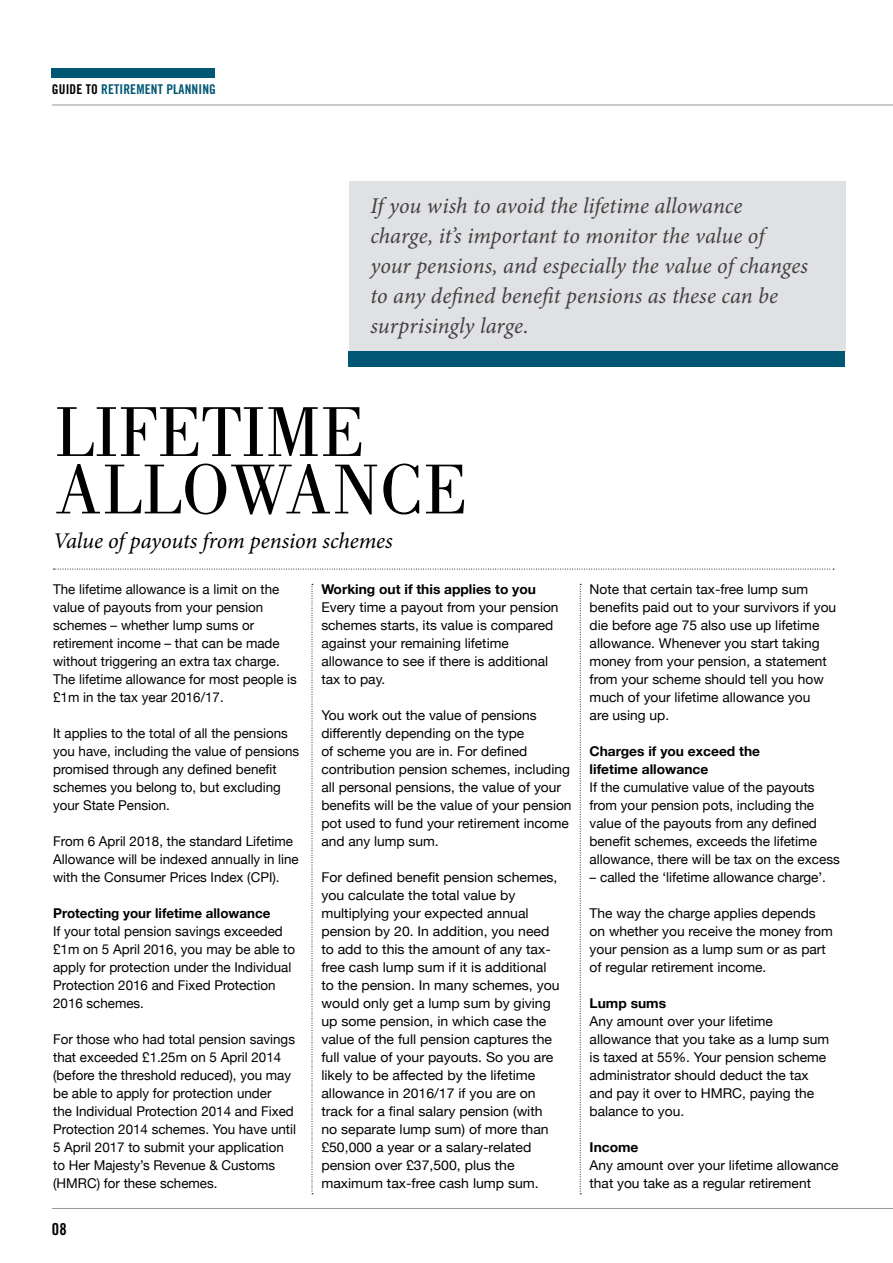
<style>
.page{position:relative;width:893px;height:1263px;background:#fff}
.page>*{position:absolute;margin:0;border:0;box-sizing:border-box;transform-origin:0 0}
.t1{font:73.05px/57.4px "Bodoni";color:#000}
.t2{font:italic 22.5px/30px "Minion Pro";color:#414042}
.t3{font:italic 22.5px "Minion Pro";letter-spacing:-.01em;color:#000}
.t4{font:16.5px "Trade Gothic Bold Cond Twenty";color:#000}
.t5{font:13.5px/18px "Helvetica Neue";color:#000}
.t6{font:13.5px/18px "Helvetica Neue";color:#000;scale:1.04 1}
.t7{font:700 13.5px/18px "Helvetica Neue";color:#000}
.t8{font:13.5px "Trade Gothic Bold Cond Twenty";letter-spacing:.01em;color:#005774}
.s1{color:#000}
</style>
<div class="page">
<hr style="left:52px;top:1208px;width:841px;height:1px;background:#939598">
<hr style="left:52px;top:105px;width:841px;height:1px;background:#939598">
<div style="left:51px;top:68px;width:164px;height:9px;background:#005774"></div>
<svg style="left:54px;top:569px;width:780px;height:1px"></svg>
<svg style="left:312px;top:584px;width:1px;height:610px"></svg>
<svg style="left:580px;top:584px;width:1px;height:610px"></svg>
<div style="left:349px;top:181px;width:497px;height:170px;background:#e0e1e2"></div>
<div style="left:349px;top:351px;width:496px;height:15px;background:#005774"></div>
<p class="t8" style="left:52px;top:81px;width:166px"><span class="s1">GUIDE TO</span> RETIREMENT PLANNING</p>
<h2 class="t2" style="left:370px;top:191px;width:439px">If you wish to avoid the lifetime allowance charge, it’s important to monitor the value of your pensions, and especially the value of changes to any defined benefit pensions as these can be surprisingly large.</h2>
<h1 class="t1" style="left:55px;top:403px;width:414px">LIFETIME<br>ALLOWANCE</h1>
<h2 class="t3" style="left:53px;top:525px;width:341px">Value of payouts from pension schemes</h2>
<p class="t5" style="left:53px;top:580px;width:245px">The lifetime allowance is a limit on the value of payouts from your pension schemes – whether lump sums or retirement income – that can be made without triggering an extra tax charge.<br>The lifetime allowance for most people is £1m in the tax year 2016/17.</p>
<p class="t5" style="left:53px;top:724px;width:248px">It applies to the total of all the pensions you have, including the value of pensions promised through any defined benefit schemes you belong to, but excluding your State Pension.</p>
<p class="t5" style="left:53px;top:832px;width:247px">From 6 April 2018, the standard Lifetime<br>Allowance will be indexed annually in line with the Consumer Prices Index (CPI).</p>
<p class="t7" style="left:53px;top:904px;width:219px">Protecting your lifetime allowance</p>
<p class="t5" style="left:53px;top:922px;width:243px">If your total pension savings exceeded £1m on 5 April 2016, you may be able to apply for protection under the Individual Protection 2016 and Fixed Protection 2016 schemes.</p>
<p class="t5" style="left:53px;top:1030px;width:244px">For those who had total pension savings that exceeded £1.25m on 5 April 2014 (before the threshold reduced), you may be able to apply for protection under<br>the Individual Protection 2014 and Fixed Protection 2014 schemes. You have until 5 April 2017 to submit your application to Her Majesty’s Revenue &amp; Customs (HMRC) for these schemes.</p>
<p class="t4" style="left:52px;top:1219px;width:16px">08</p>
<p class="t7" style="left:321px;top:580px;width:216px">Working out if this applies to you</p>
<p class="t5" style="left:321px;top:598px;width:239px">Every time a payout from your pension schemes starts, its value is compared against your remaining lifetime allowance to see if there is additional tax to pay.</p>
<p class="t5" style="left:321px;top:706px;width:252px">You work out the value of pensions differently depending on the type<br>of scheme you are in. For defined contribution pension schemes, including all personal pensions, the value of your benefits will be the value of your pension pot used to fund your retirement income and any lump sum.</p>
<p class="t6" style="left:321px;top:868px;width:231px">For defined benefit pension schemes, you calculate the total value by multiplying your expected annual pension by 20. In addition, you need to add to this the amount of any tax&shy;free cash lump sum if it is additional to the pension. In many schemes, you would only get a lump sum by giving up some pension, in which case the value of the full pension captures the full value of your payouts. So you are likely to be affected by the lifetime allowance in 2016/17 if you are on track for a final salary pension (with no separate lump sum) of more than £50,000 a year or a salary-related pension over £37,500, plus the maximum tax-free cash lump sum.</p>
<p class="t5" style="left:590px;top:580px;width:248px">Note that certain tax-free lump sum benefits paid out to your survivors if you die before age 75 also use up lifetime allowance. Whenever you start taking money from your pension, a statement from your scheme should tell you how much of your lifetime allowance you<br>are using up.</p>
<p class="t7" style="left:590px;top:742px;width:172px">Charges if you exceed the lifetime allowance</p>
<p class="t5" style="left:590px;top:778px;width:252px">If the cumulative value of the payouts from your pension pots, including the value of the payouts from any defined benefit schemes, exceeds the lifetime allowance, there will be tax on the excess</p>
<p class="t5" style="left:590px;top:868px;width:238px">– called the ‘lifetime allowance charge’.</p>
<p class="t5" style="left:590px;top:904px;width:245px">The way the charge applies depends on whether you receive the money from your pension as a lump sum or as part of regular retirement income.</p>
<p class="t7" style="left:590px;top:994px;width:78px">Lump sums</p>
<p class="t5" style="left:590px;top:1012px;width:241px">Any amount over your lifetime allowance that you take as a lump sum is taxed at 55%. Your pension scheme administrator should deduct the tax and pay it over to HMRC, paying the balance to you.</p>
<p class="t7" style="left:590px;top:1138px;width:50px">Income</p>
<p class="t5" style="left:590px;top:1156px;width:250px">Any amount over your lifetime allowance that you take as a regular retirement</p>
</div>
